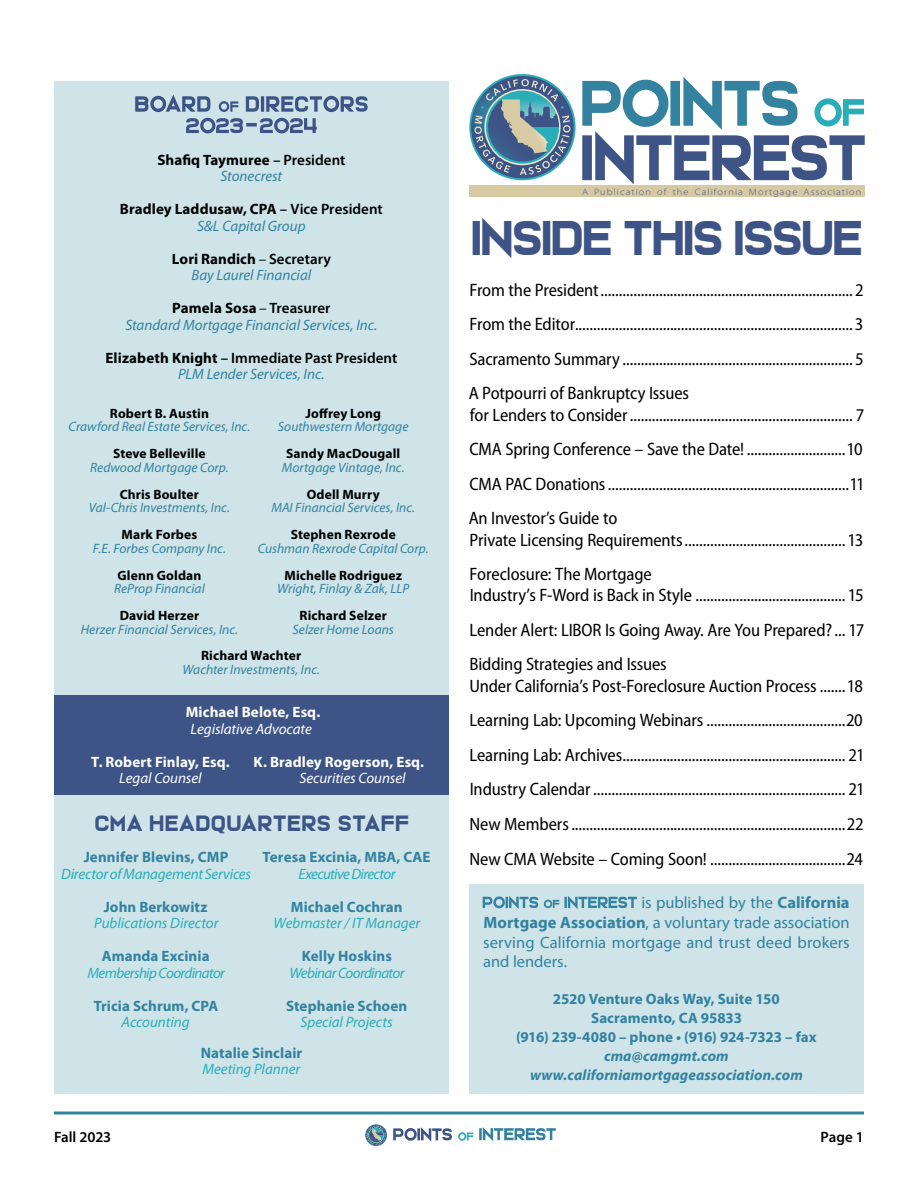
<style>
.page{position:relative;width:918px;height:1188px;background:#fff}
.page>*{position:absolute;margin:0;border:0;box-sizing:border-box;transform-origin:0 0}
.t1{font:49.5px "Love Nature";color:#3e5486}
.t2{font:22.5px "Love Nature";letter-spacing:.05em;color:#3e5486}
.t3{font:semi-condensed 18px/21.1px "Myriad Pro";letter-spacing:-.01em;color:#000}
.t4{font:16.5px/19.8px "Myriad Pro";letter-spacing:.005em;color:#33829f;text-align:justify}
.t5{font:700 15px "Myriad Pro";letter-spacing:.005em;color:#33829f}
.t6{font:italic 15px "Myriad Pro";letter-spacing:-.01em;color:#28aeb8}
.t7{font:italic 15px "Myriad Pro";color:#33829f}
.t8{font:700 15px "Myriad Pro";letter-spacing:.005em;color:#000}
.t9{font:700 15px "Myriad Pro";letter-spacing:.005em;color:#fff}
.t10{font:italic 15px "Myriad Pro";letter-spacing:-.04em;color:#28aeb8}
.t11{font:600 15px "Myriad Pro";color:#000}
.t12{font:italic 700 15px "Myriad Pro";letter-spacing:.01em;color:#33829f}
.t13{font:italic 15px "Myriad Pro";letter-spacing:-.005em;color:#fff}
.t14{font:italic 13.5px "Myriad Pro";color:#33829f}
.t15{font:700 13.5px "Myriad Pro";letter-spacing:.01em;color:#000}
.CMA_Body_Text{font:300 semi-expanded 9.3px "Myriad Pro";letter-spacing:.115em;color:#3e5486}
.s1{font-weight:600}
.s2{font-weight:400;font-style:italic}
.s3{font-weight:700}
</style>
<div class="page">
<hr style="left:54px;top:1112px;width:810px;height:2px;background:#33829f">
<svg style="left:365px;top:1124px;width:22px;height:22px"></svg>
<svg style="left:366px;top:1125px;width:21px;height:21px"></svg>
<svg style="left:366px;top:1125px;width:20px;height:20px"></svg>
<svg style="left:393px;top:1127px;width:59px;height:14px"></svg>
<svg style="left:458px;top:1132px;width:15px;height:9px"></svg>
<svg style="left:479px;top:1127px;width:77px;height:14px"></svg>
<div style="left:54px;top:81px;width:395px;height:1013px;background:#cee4e8"></div>
<svg style="left:582px;top:77px;width:283px;height:107px"></svg>
<div style="left:469px;top:185px;width:396px;height:12px;background:#d7caa3"></div>
<svg style="left:469px;top:74px;width:107px;height:106px"></svg>
<div style="left:471px;top:76px;width:103px;height:102px;background:#3e5486;border-radius:50%"></div>
<svg style="left:471px;top:79px;width:99px;height:96px"></svg>
<div style="left:469px;top:884px;width:395px;height:96px;background:#cee4e8"></div>
<svg style="left:483px;top:896px;width:154px;height:13px"></svg>
<div style="left:469px;top:980px;width:395px;height:114px;background:#cee4e8"></div>
<svg style="left:135px;top:94px;width:233px;height:18px"></svg>
<svg style="left:186px;top:118px;width:131px;height:15px"></svg>
<div style="left:54px;top:695px;width:395px;height:100px;background:#3e5486"></div>
<p class="t8" style="left:157px;top:151px;width:190px">Shafiq Taymuree <span class="s1">– President</span></p>
<p class="t7" style="left:221px;top:168px;width:63px">Stonecrest</p>
<p class="t8" style="left:120px;top:201px;width:264px">Bradley Laddusaw, CPA <span class="s1">– Vice President</span></p>
<p class="t7" style="left:197px;top:218px;width:110px">S&amp;L Capital Group</p>
<p class="t8" style="left:172px;top:250px;width:161px">Lori Randich <span class="s2">–</span> <span class="s1">Secretary</span></p>
<p class="t7" style="left:192px;top:267px;width:121px">Bay Laurel Financial</p>
<p class="t8" style="left:172px;top:300px;width:160px">Pamela Sosa <span class="s2">–</span> <span class="s1">Treasurer</span></p>
<p class="t7" style="left:125px;top:317px;width:253px">Standard Mortgage Financial Services, Inc.</p>
<p class="t11" style="left:105px;top:350px;width:293px"><span class="s3">Elizabeth Knight</span> – Immediate Past President</p>
<p class="t7" style="left:178px;top:366px;width:148px">PLM Lender Services, Inc.</p>
<p class="t15" style="left:305px;top:406px;width:77px">Joffrey Long</p>
<p class="t14" style="left:278px;top:420px;width:132px">Southwestern Mortgage</p>
<p class="t15" style="left:286px;top:446px;width:116px">Sandy MacDougall</p>
<p class="t14" style="left:282px;top:460px;width:124px">Mortgage Vintage, Inc.</p>
<p class="t15" style="left:307px;top:487px;width:75px">Odell Murry</p>
<p class="t14" style="left:271px;top:501px;width:145px">MAI Financial Services, Inc.</p>
<p class="t15" style="left:291px;top:527px;width:107px">Stephen Rexrode</p>
<p class="t14" style="left:258px;top:541px;width:172px">Cushman Rexrode Capital Corp.</p>
<p class="t15" style="left:284px;top:568px;width:119px">Michelle Rodriguez</p>
<p class="t14" style="left:277px;top:582px;width:133px">Wright, Finlay &amp; Zak, LLP</p>
<p class="t15" style="left:300px;top:608px;width:89px">Richard Selzer</p>
<p class="t14" style="left:293px;top:622px;width:103px">Selzer Home Loans</p>
<p class="t15" style="left:201px;top:648px;width:102px">Richard Wachter</p>
<p class="t14" style="left:182px;top:662px;width:139px">Wachter Investments, Inc.</p>
<p class="t15" style="left:110px;top:406px;width:100px">Robert B. Austin</p>
<p class="t14" style="left:69px;top:420px;width:183px">Crawford Real Estate Services, Inc.</p>
<p class="t15" style="left:113px;top:446px;width:94px">Steve Belleville</p>
<p class="t14" style="left:90px;top:460px;width:140px">Redwood Mortgage Corp.</p>
<p class="t15" style="left:120px;top:487px;width:81px">Chris Boulter</p>
<p class="t14" style="left:89px;top:501px;width:142px">Val-Chris Investments, Inc.</p>
<p class="t15" style="left:122px;top:527px;width:77px">Mark Forbes</p>
<p class="t14" style="left:93px;top:541px;width:135px">F.E. Forbes Company Inc.</p>
<p class="t15" style="left:117px;top:568px;width:85px">Glenn Goldan</p>
<p class="t14" style="left:114px;top:582px;width:92px">ReProp Financial</p>
<p class="t15" style="left:120px;top:608px;width:81px">David Herzer</p>
<p class="t14" style="left:81px;top:622px;width:159px">Herzer Financial Services, Inc.</p>
<p class="t9" style="left:186px;top:704px;width:136px">Michael Belote, Esq.</p>
<p class="t13" style="left:191px;top:721px;width:123px">Legislative Advocate</p>
<p class="t9" style="left:91px;top:753px;width:140px">T. Robert Finlay, Esq.</p>
<p class="t9" style="left:254px;top:753px;width:172px">K. Bradley Rogerson, Esq.</p>
<p class="t13" style="left:119px;top:770px;width:84px">Legal Counsel</p>
<p class="t13" style="left:300px;top:770px;width:108px">Securities Counsel</p>
<p class="t2" style="left:96px;top:814px;width:315px">CMA HEADQUARTERS STAFF</p>
<p class="t5" style="left:84px;top:849px;width:146px">Jennifer Blevins, CMP</p>
<p class="t6" style="left:61px;top:866px;width:192px">Director of Management Services</p>
<p class="t5" style="left:104px;top:898px;width:105px">John Berkowitz</p>
<p class="t6" style="left:94px;top:915px;width:126px">Publications Director</p>
<p class="t5" style="left:102px;top:948px;width:109px">Amanda Excinia</p>
<p class="t10" style="left:88px;top:965px;width:139px">Membership Coordinator</p>
<p class="t5" style="left:94px;top:997px;width:126px">Tricia Schrum, CPA</p>
<p class="t6" style="left:122px;top:1014px;width:69px">Accounting</p>
<p class="t5" style="left:263px;top:849px;width:169px">Teresa Excinia, MBA, CAE</p>
<p class="t10" style="left:299px;top:866px;width:98px">Executive Director</p>
<p class="t5" style="left:291px;top:898px;width:113px">Michael Cochran</p>
<p class="t6" style="left:274px;top:915px;width:148px">Webmaster / IT Manager</p>
<p class="t5" style="left:302px;top:948px;width:92px">Kelly Hoskins</p>
<p class="t10" style="left:289px;top:965px;width:117px">Webinar Coordinator</p>
<p class="t5" style="left:286px;top:997px;width:123px">Stephanie Schoen</p>
<p class="t6" style="left:301px;top:1014px;width:94px">Special Projects</p>
<p class="t5" style="left:201px;top:1044px;width:103px">Natalie Sinclair</p>
<p class="t6" style="left:202px;top:1061px;width:100px">Meeting Planner</p>
<p class="CMA_Body_Text" style="left:582px;top:186px;width:281px">A Publication of the California Mortgage Association</p>
<p class="t1" style="left:473px;top:217px;width:392px">INSIDE THIS ISSUE</p>
<p class="t3" style="left:470px;top:279px;width:396px">From the President..................................................................... 2</p>
<p class="t3" style="left:470px;top:314px;width:395px">From the Editor............................................................................ 3</p>
<p class="t3" style="left:469px;top:349px;width:396px">Sacramento Summary ............................................................... 5</p>
<p class="t3" style="left:469px;top:383px;width:397px">A Potpourri of Bankruptcy Issues<br>for Lenders to Consider............................................................. 7</p>
<p class="t3" style="left:469px;top:439px;width:395px">CMA Spring Conference – Save the Date! ...........................10</p>
<p class="t3" style="left:469px;top:474px;width:397px">CMA PAC Donations..................................................................11</p>
<p class="t3" style="left:469px;top:508px;width:396px">An Investor’s Guide to<br>Private Licensing Requirements............................................ 13</p>
<p class="t3" style="left:470px;top:564px;width:396px">Foreclosure: The Mortgage<br>Industry’s F-Word is Back in Style ......................................... 15</p>
<p class="t3" style="left:470px;top:620px;width:396px">Lender Alert: LIBOR Is Going Away. Are You Prepared?... 17</p>
<p class="t3" style="left:469px;top:654px;width:395px">Bidding Strategies and Issues<br>Under California’s Post-Foreclosure Auction Process .......18</p>
<p class="t3" style="left:470px;top:710px;width:395px">Learning Lab: Upcoming Webinars ......................................20</p>
<p class="t3" style="left:470px;top:745px;width:397px">Learning Lab: Archives............................................................. 21</p>
<p class="t3" style="left:470px;top:779px;width:397px">Industry Calendar ..................................................................... 21</p>
<p class="t3" style="left:470px;top:814px;width:396px">New Members...........................................................................22</p>
<p class="t3" style="left:470px;top:848px;width:395px">New CMA Website – Coming Soon! .....................................24</p>
<p class="t4" style="left:483px;top:893px;width:368px;text-indent:158px">is published by the <span class="s3">California Mortgage Association</span>, a voluntary trade association serving California mortgage and trust deed brokers and lenders.</p>
<p class="t5" style="left:553px;top:991px;width:228px">2520 Venture Oaks Way, Suite 150</p>
<p class="t5" style="left:591px;top:1010px;width:152px">Sacramento, CA 95833</p>
<p class="t5" style="left:516px;top:1029px;width:302px">(916) 239-4080 – phone • (916) 924-7323 – fax</p>
<p class="t12" style="left:604px;top:1048px;width:126px">cma@camgmt.com</p>
<p class="t12" style="left:530px;top:1067px;width:274px">www.californiamortgageassociation.com</p>
<p class="t11" style="left:54px;top:1128px;width:59px">Fall 2023</p>
<p class="t11" style="left:821px;top:1128px;width:45px">Page 1</p>
</div>
